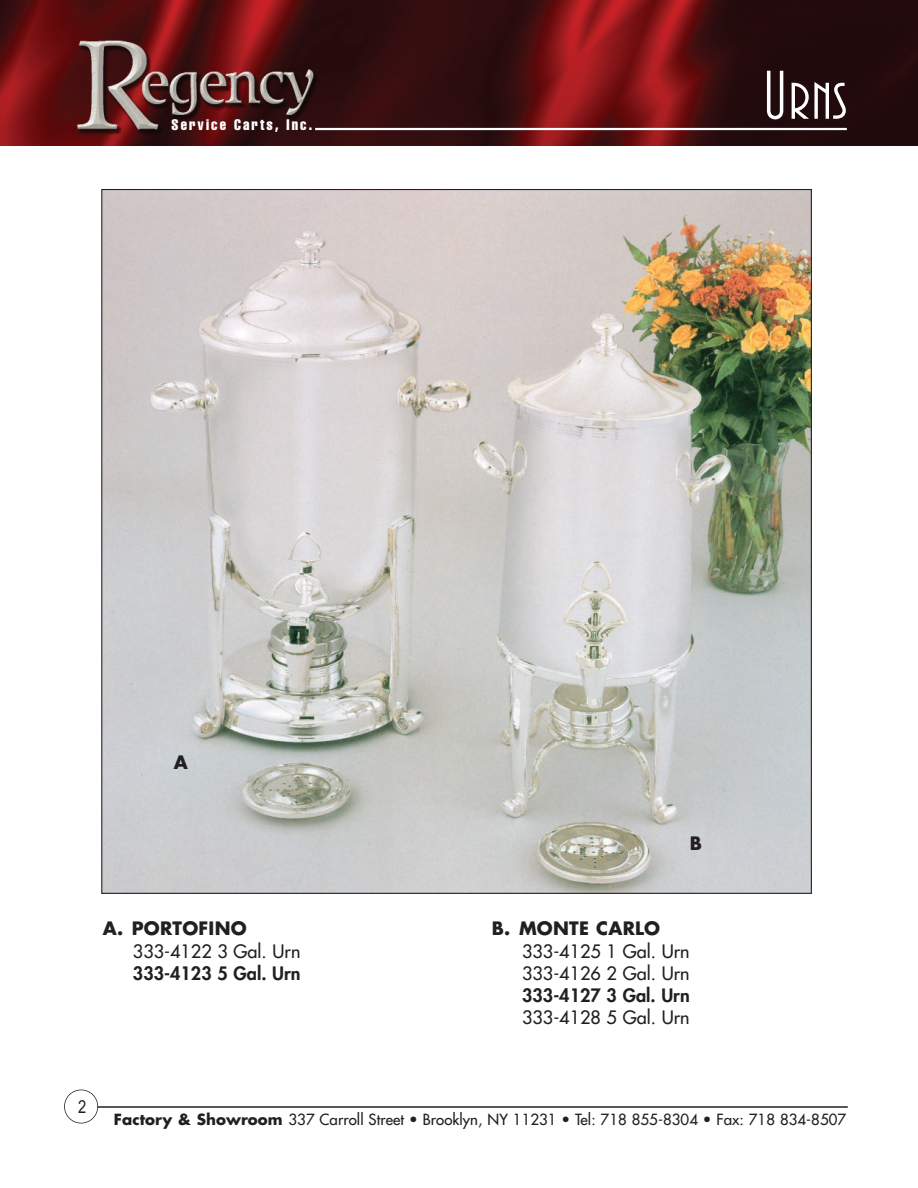
<style>
.page{position:relative;width:918px;height:1188px;background:#fff}
.page>*{position:absolute;margin:0;border:0;box-sizing:border-box;transform-origin:0 0}
.t1{font:72px "Plaza SCD";color:#fff}
.t2{font:18px/21.9px "Futura";color:#231f20}
.t3{font:800 18px "Futura";color:#231f20}
.t4{font:700 18px "Futura";letter-spacing:.015em;color:#231f20}
.t5{font:18px "Arial Narrow";color:#231f20}
.t6{font:15px "Futura";letter-spacing:.005em;color:#231f20}
.t7{font:extra-condensed 15px "Helvetica";letter-spacing:.14em;color:#fff}
.s1{font-weight:700}
</style>
<div class="page">
<img style="left:0;top:0;width:918px;height:146px">
<img style="left:103px;top:191px;width:707px;height:701px">
<hr style="left:315px;top:128px;width:532px;height:2px;background:#fff">
<hr style="left:98px;top:1106px;width:750px;height:2px;background:#231f20">
<div style="left:64px;top:1090px;width:34px;height:34px;border:2px solid #231f20;border-radius:50%"></div>
<p class="t7" style="left:172px;top:120px;width:142px">Service Carts, Inc.</p>
<h1 class="t1" style="left:764px;top:52px;width:84px">Urns</h1>
<p class="t4" style="left:174px;top:755px;width:16px">A</p>
<p class="t4" style="left:103px;top:920px;width:146px">A. PORTOFINO</p>
<p class="t2" style="left:133px;top:942px;width:169px">333-4122 3 Gal. Urn</p>
<p class="t3" style="left:133px;top:965px;width:169px">333-4123 5 Gal. Urn</p>
<p class="t4" style="left:690px;top:835px;width:14px">B</p>
<p class="t4" style="left:492px;top:920px;width:170px">B. MONTE CARLO</p>
<p class="t2" style="left:522px;top:942px;width:169px">333-4125 1 Gal. Urn<br>333-4126 2 Gal. Urn</p>
<p class="t3" style="left:522px;top:987px;width:169px">333-4127 3 Gal. Urn</p>
<p class="t2" style="left:522px;top:1008px;width:169px">333-4128 5 Gal. Urn</p>
<p class="t5" style="left:78px;top:1100px;width:10px">2</p>
<p class="t6" style="left:114px;top:1111px;width:734px"><span class="s1">Factory &amp; Showroom</span> 337 Carroll Street • Brooklyn, NY 11231 • Tel: 718 855-8304 • Fax: 718 834-8507</p>
</div>
